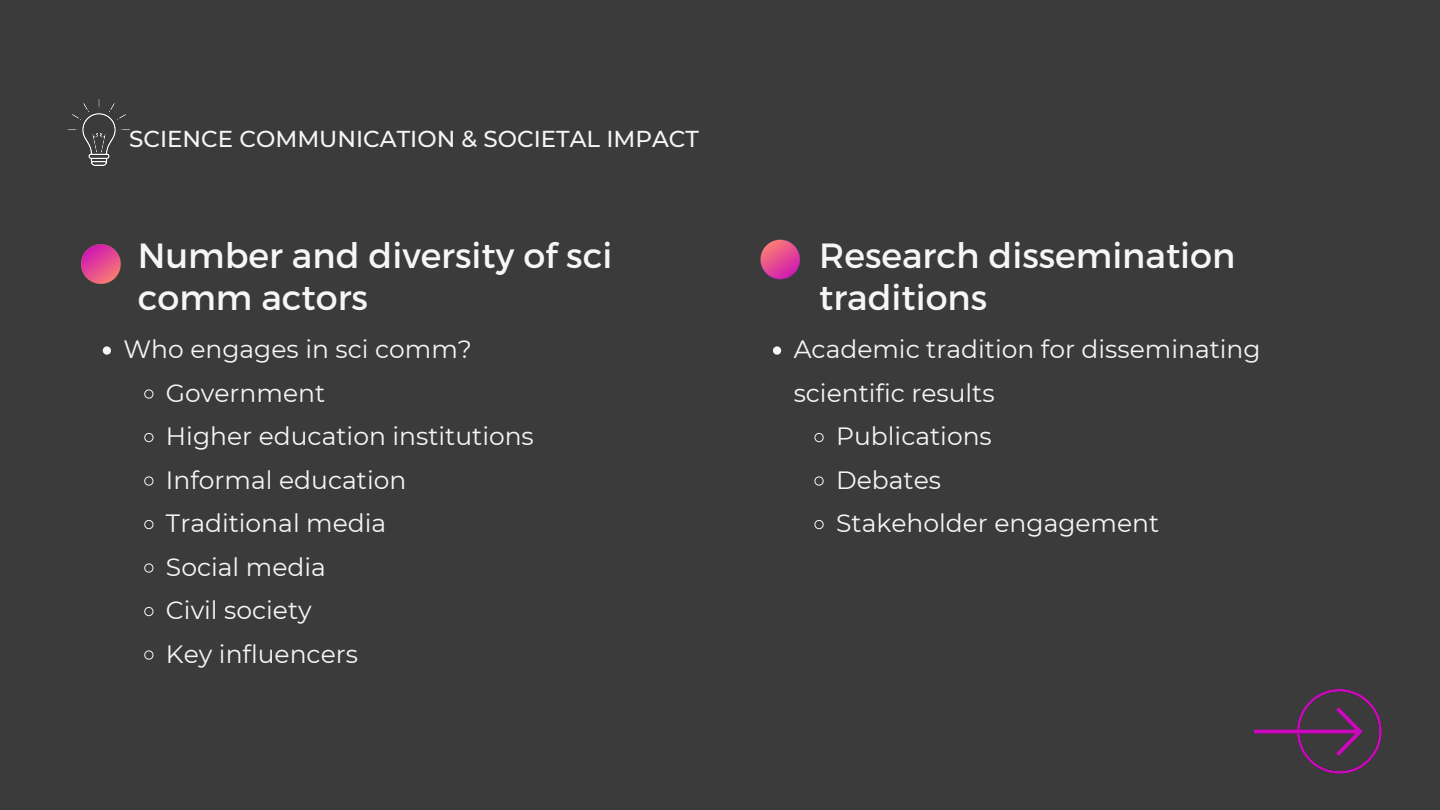
<style>
.page{position:relative;width:1440px;height:810px;background:#3b3b3b}
.page>*{position:absolute;margin:0;border:0;box-sizing:border-box;transform-origin:0 0}
.t1{font:35px/42px "Montserrat";color:#f6f6f6}
.t2{font:25px/43.5px "Montserrat";color:#f6f6f6}
.t3{font:500 23px "Montserrat";color:#f6f6f6}
</style>
<div class="page">
<img style="left:1304px;top:689px;width:78px;height:84px">
<img style="left:1254px;top:708px;width:108px;height:47px">
<img style="left:69px;top:99px;width:60px;height:66px">
<svg style="left:103px;top:346px;width:8px;height:9px"></svg>
<svg style="left:144px;top:389px;width:10px;height:10px"></svg>
<svg style="left:144px;top:433px;width:10px;height:10px"></svg>
<svg style="left:144px;top:476px;width:10px;height:10px"></svg>
<svg style="left:144px;top:520px;width:10px;height:10px"></svg>
<svg style="left:144px;top:563px;width:10px;height:10px"></svg>
<svg style="left:144px;top:607px;width:10px;height:10px"></svg>
<svg style="left:144px;top:650px;width:10px;height:10px"></svg>
<svg style="left:773px;top:346px;width:8px;height:9px"></svg>
<svg style="left:814px;top:433px;width:10px;height:10px"></svg>
<svg style="left:814px;top:476px;width:10px;height:10px"></svg>
<svg style="left:814px;top:520px;width:10px;height:10px"></svg>
<svg style="left:81px;top:244px;width:40px;height:40px"></svg>
<svg style="left:760px;top:240px;width:40px;height:39px"></svg>
<p class="t3" style="left:129px;top:125px;width:571px">SCIENCE COMMUNICATION &amp; SOCIETAL IMPACT</p>
<h1 class="t1" style="left:138px;top:233px;width:476px">Number and diversity of sci comm actors</h1>
<h1 class="t1" style="left:819px;top:233px;width:418px">Research dissemination traditions</h1>
<p class="t2" style="left:166px;top:328px;width:369px;text-indent:-43px">Who engages in sci comm?<br>Government<br>Higher education institutions<br>Informal education<br>Traditional media<br>Social media<br>Civil society<br>Key influencers</p>
<p class="t2" style="left:794px;top:328px;width:469px">Academic tradition for disseminating</p>
<p class="t2" style="left:794px;top:371px;width:202px">scientific results</p>
<p class="t2" style="left:836px;top:415px;width:157px">Publications</p>
<p class="t2" style="left:836px;top:458px;width:106px">Debates</p>
<p class="t2" style="left:836px;top:502px;width:325px">Stakeholder engagement</p>
</div>
